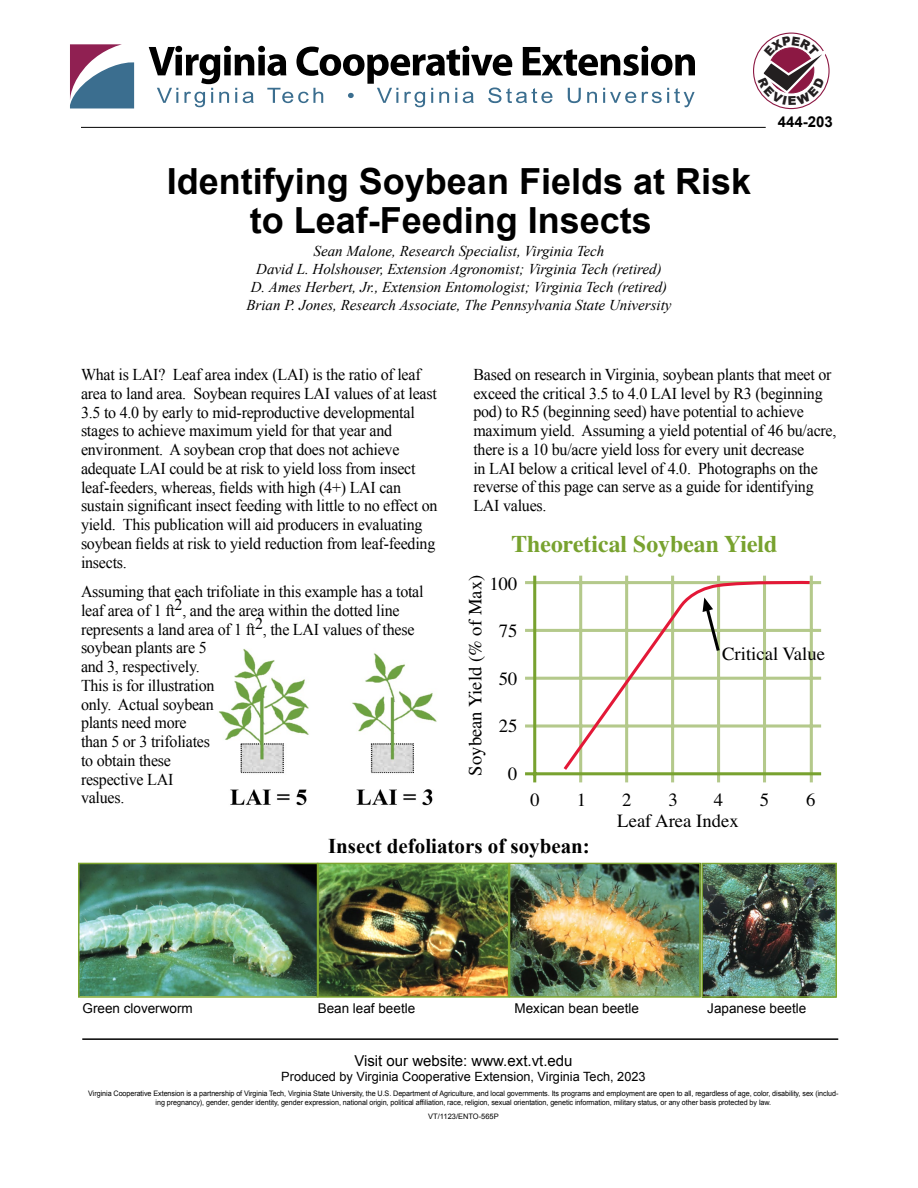
<style>
.page{position:relative;width:918px;height:1188px;background:#fff}
.page>*{position:absolute;margin:0;border:0;box-sizing:border-box;transform-origin:0 0}
.t1{font:700 36px/39px "Arial";color:#000;text-align:center}
.t2{font:700 23.85px "Times";color:#78a22f}
.t3{font:700 21px "Times New Roman";color:#000}
.t4{font:18.75px "Times";color:#000}
.t5{font:16.5px/18.8px "Times New Roman";letter-spacing:-.015em;color:#000}
.t6{font:italic 15px/18px "Times New Roman";color:#000;text-align:center}
.t7{font:15px "Arial";color:#000}
.t8{font:700 15px "Arial";color:#000}
.t9{font:13.5px "Arial";color:#000}
.t10{font:12.75px "Arial";color:#000}
.t11{font:7.5px/9px "Arial";letter-spacing:-.01em;color:#000;text-align:center;scale:.96 1}
.t12{font:7.5px "Arial";letter-spacing:-.01em;color:#000}
</style>
<div class="page">
<img style="left:219px;top:649px;width:218px;height:157px">
<img style="left:81px;top:866px;width:234px;height:129px">
<div style="left:78px;top:863px;width:240px;height:135px;border:2px solid #7ea52e"></div>
<img style="left:320px;top:866px;width:186px;height:129px">
<div style="left:317px;top:863px;width:192px;height:135px;border:2px solid #7ea52e"></div>
<img style="left:512px;top:866px;width:186px;height:129px">
<div style="left:509px;top:863px;width:192px;height:135px;border:2px solid #7ea52e"></div>
<img style="left:704px;top:866px;width:130px;height:129px">
<div style="left:701px;top:863px;width:136px;height:135px;border:2px solid #7ea52e"></div>
<svg style="left:525px;top:724px;width:296px;height:4px"></svg>
<hr style="left:525px;top:677px;width:296px;height:3px;background:#b4c98b">
<hr style="left:525px;top:629px;width:296px;height:3px;background:#b4c98b">
<hr style="left:525px;top:581px;width:296px;height:3px;background:#b4c98b">
<hr style="left:579px;top:576px;width:3px;height:206px;background:#b4c98b">
<hr style="left:625px;top:576px;width:3px;height:206px;background:#b4c98b">
<hr style="left:671px;top:576px;width:3px;height:206px;background:#b4c98b">
<hr style="left:717px;top:576px;width:3px;height:206px;background:#b4c98b">
<hr style="left:763px;top:576px;width:3px;height:206px;background:#b4c98b">
<hr style="left:810px;top:576px;width:3px;height:206px;background:#b4c98b">
<hr style="left:525px;top:772px;width:296px;height:3px;background:#78a22f">
<hr style="left:533px;top:576px;width:3px;height:206px;background:#78a22f">
<svg style="left:561px;top:578px;width:252px;height:195px"></svg>
<svg style="left:703px;top:597px;width:19px;height:57px"></svg>
<hr style="left:82px;top:1038px;width:756px;height:2px;background:#000">
<hr style="left:81px;top:127px;width:685px;height:1px;background:#000">
<svg style="left:70px;top:44px;width:64px;height:64px"></svg>
<svg style="left:149px;top:46px;width:546px;height:61px"></svg>
<svg style="left:758px;top:36px;width:72px;height:69px"></svg>
<h1 class="t1" style="left:167px;top:163px;width:586px">Identifying Soybean Fields at Risk to Leaf-Feeding Insects</h1>
<p class="t6" style="left:246px;top:242px;width:427px">Sean Malone, Research Specialist, Virginia Tech<br>David L. Holshouser, Extension Agronomist; Virginia Tech (retired)<br>D. Ames Herbert, Jr., Extension Entomologist; Virginia Tech (retired)<br>Brian P. Jones, Research Associate, The Pennsylvania State University</p>
<p class="t8" style="left:778px;top:112px;width:57px">444-203</p>
<p class="t5" style="left:81px;top:365px;width:358px">What is LAI? Leaf area index (LAI) is the ratio of leaf area to land area. Soybean requires LAI values of at least 3.5 to 4.0 by early to mid-reproductive developmental stages to achieve maximum yield for that year and environment. A soybean crop that does not achieve adequate LAI could be at risk to yield loss from insect leaf-feeders, whereas, fields with high (4+) LAI can sustain significant insect feeding with little to no effect on yield. This publication will aid producers in evaluating soybean fields at risk to yield reduction from leaf-feeding insects.</p>
<p class="t5" style="left:81px;top:582px;width:344px">Assuming that each trifoliate in this example has a total leaf area of 1 ft2, and the area within the dotted line represents a land area of 1 ft2, the LAI values of these soybean plants are 5<br>and 3, respectively.<br>This is for illustration<br>only. Actual soybean<br>plants need more<br>than 5 or 3 trifoliates<br>to obtain these<br>respective LAI<br>values.</p>
<p class="t5" style="left:473px;top:365px;width:365px">Based on research in Virginia, soybean plants that meet or exceed the critical 3.5 to 4.0 LAI level by R3 (beginning pod) to R5 (beginning seed) have potential to achieve maximum yield. Assuming a yield potential of 46 bu/acre, there is a 10 bu/acre yield loss for every unit decrease<br>in LAI below a critical level of 4.0. Photographs on the reverse of this page can serve as a guide for identifying LAI values.</p>
<h2 class="t2" style="left:511px;top:521px;width:268px">Theoretical Soybean Yield</h2>
<p class="t4" style="left:458px;top:776px;width:202px;rotate:-90deg">Soybean Yield (% of Max)</p>
<p class="t4" style="left:489px;top:566px;width:30px">100</p>
<p class="t4" style="left:499px;top:613px;width:20px">75</p>
<p class="t4" style="left:499px;top:661px;width:20px">50</p>
<p class="t4" style="left:499px;top:709px;width:20px">25</p>
<p class="t4" style="left:508px;top:756px;width:11px">0</p>
<p class="t4" style="left:722px;top:636px;width:104px">Critical Value</p>
<p class="t4" style="left:531px;top:782px;width:11px">0</p>
<p class="t4" style="left:577px;top:782px;width:11px">1</p>
<p class="t4" style="left:622px;top:782px;width:11px">2</p>
<p class="t4" style="left:668px;top:782px;width:11px">3</p>
<p class="t4" style="left:714px;top:782px;width:11px">4</p>
<p class="t4" style="left:760px;top:782px;width:11px">5</p>
<p class="t4" style="left:806px;top:782px;width:11px">6</p>
<p class="t4" style="left:617px;top:803px;width:123px">Leaf Area Index</p>
<p class="t3" style="left:328px;top:831px;width:263px">Insect defoliators of soybean:</p>
<p class="t9" style="left:82px;top:999px;width:112px">Green cloverworm</p>
<p class="t9" style="left:318px;top:999px;width:99px">Bean leaf beetle</p>
<p class="t9" style="left:514px;top:999px;width:126px">Mexican bean beetle</p>
<p class="t9" style="left:707px;top:999px;width:101px">Japanese beetle</p>
<p class="t7" style="left:354px;top:1051px;width:220px">Visit our website: www.ext.vt.edu</p>
<p class="t10" style="left:281px;top:1068px;width:366px">Produced by Virginia Cooperative Extension, Virginia Tech, 2023</p>
<p class="t11" style="left:88px;top:1088px;width:783px">Virginia Cooperative Extension is a partnership of Virginia Tech, Virginia State University, the U.S. Department of Agriculture, and local governments. Its programs and employment are open to all, regardless of age, color, disability, sex (includ&shy;ing pregnancy), gender, gender identity, gender expression, national origin, political affiliation, race, religion, sexual orientation, genetic information, military status, or any other basis protected by law.</p>
<p class="t12" style="left:428px;top:1111px;width:72px">VT/1123/ENTO-565P</p>
</div>
